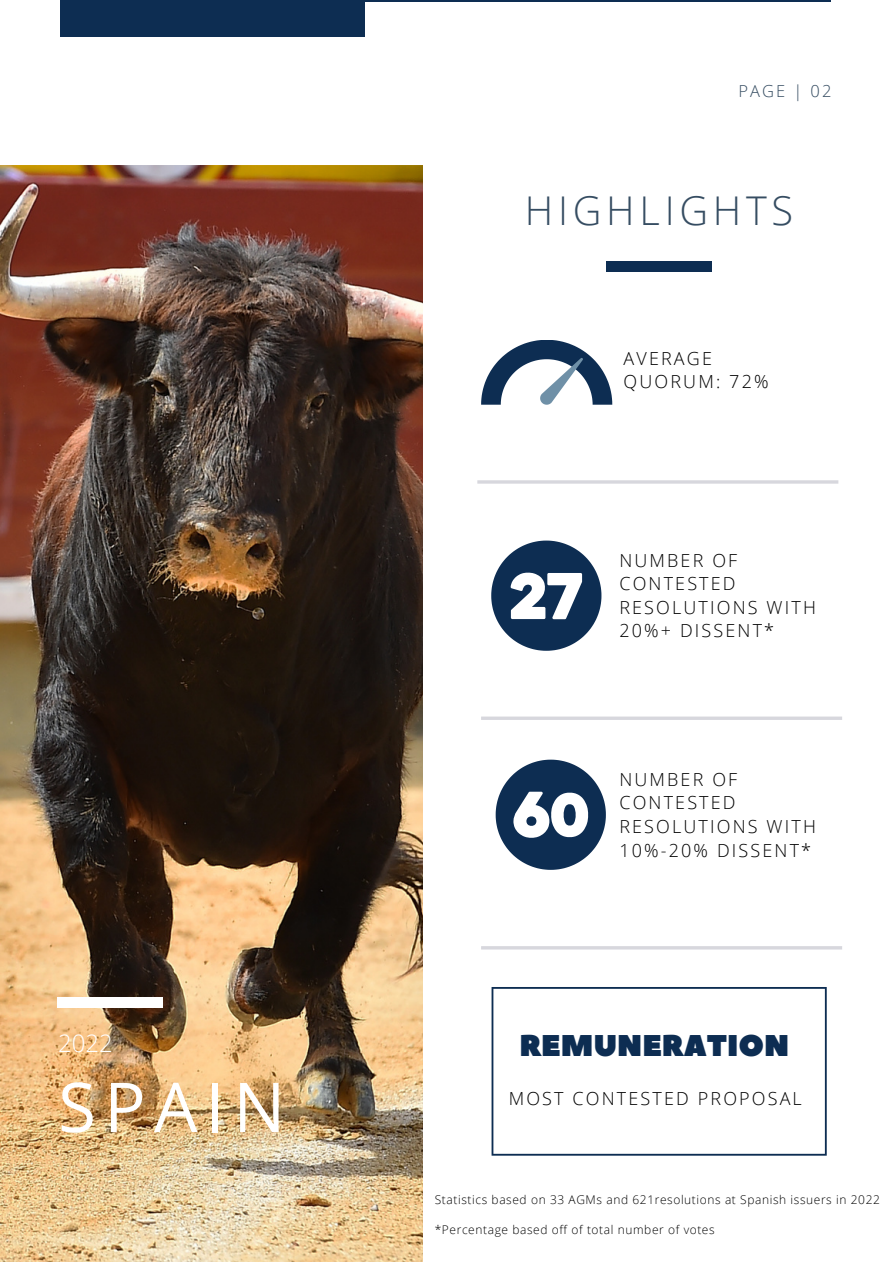
<style>
.page{position:relative;width:893px;height:1264px;background:#fff}
.page>*{position:absolute;margin:0;border:0;box-sizing:border-box;transform-origin:0 0}
.t1{font:68.85px "Open Sans";letter-spacing:.12em;color:#fff}
.t2{font:300 39.6px "Open Sans";letter-spacing:.12em;color:#364d62}
.t3{font:30px "Peace Sans";color:#0d2d52}
.t4{font:300 24px "Open Sans";color:#fff}
.t5{font:300 18px/23.5px "Open Sans";letter-spacing:.12em;color:#000}
.t6{font:300 16.5px "Open Sans";letter-spacing:.12em;color:#364d62}
.t7{font:300 12px "Open Sans";letter-spacing:.05em;color:#000}
</style>
<div class="page">
<hr style="left:60px;top:0;width:770px;height:2px;background:#0d2d52">
<div style="left:60px;top:2px;width:305px;height:35px;background:#0d2d52"></div>
<img style="left:0;top:166px;width:422px;height:1095px">
<div style="left:58px;top:997px;width:105px;height:10px;background:#fff"></div>
<hr style="left:477px;top:480px;width:361px;height:3px;background:#d7d7dd">
<svg style="left:481px;top:716px;width:361px;height:4px"></svg>
<hr style="left:481px;top:946px;width:361px;height:3px;background:#d7d7dd">
<svg style="left:491px;top:987px;width:335px;height:168px"></svg>
<svg style="left:481px;top:340px;width:131px;height:65px"></svg>
<div style="left:606px;top:261px;width:105px;height:10px;background:#0d2d52"></div>
<svg style="left:491px;top:540px;width:110px;height:110px"></svg>
<svg style="left:495px;top:759px;width:111px;height:110px"></svg>
<h3 class="t4" style="left:58px;top:1026px;width:56px">2022</h3>
<h1 class="t1" style="left:58px;top:1058px;width:228px">SPAIN</h1>
<p class="t6" style="left:738px;top:79px;width:94px">PAGE | 02</p>
<h2 class="t2" style="left:525px;top:183px;width:270px">HIGHLIGHTS</h2>
<p class="t5" style="left:623px;top:346px;width:146px">AVERAGE<br>QUORUM: 72%</p>
<p class="t5" style="left:619px;top:548px;width:198px">NUMBER OF<br>CONTESTED<br>RESOLUTIONS WITH<br>20%+ DISSENT*</p>
<p class="t5" style="left:619px;top:767px;width:198px">NUMBER OF<br>CONTESTED<br>RESOLUTIONS WITH<br>10%-20% DISSENT*</p>
<h3 class="t3" style="left:519px;top:1025px;width:271px">REMUNERATION</h3>
<p class="t5" style="left:508px;top:1086px;width:294px">MOST CONTESTED PROPOSAL</p>
<p class="t7" style="left:435px;top:1191px;width:446px">Statistics based on 33 AGMs and 621resolutions at Spanish issuers in 2022</p>
<p class="t7" style="left:435px;top:1221px;width:281px">*Percentage based off of total number of votes</p>
</div>
